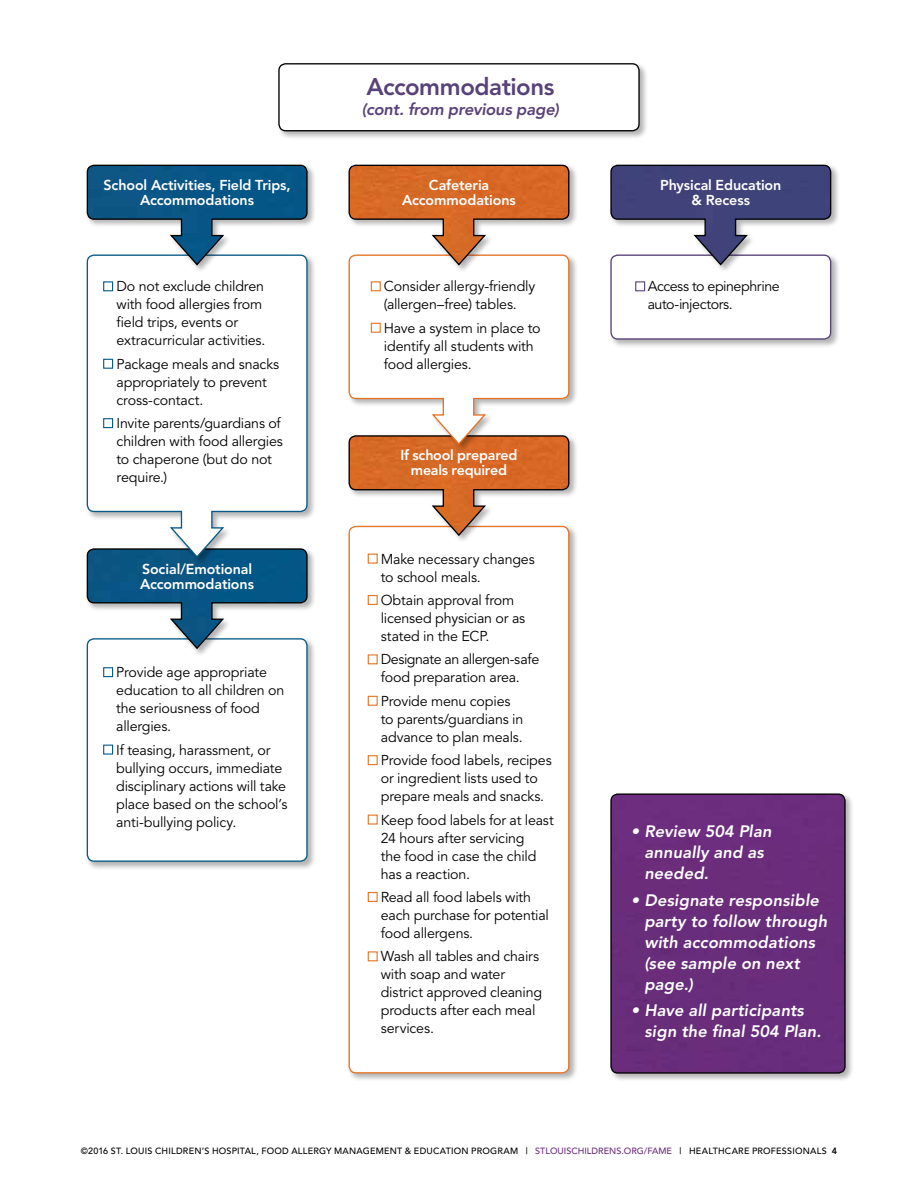
<style>
.page{position:relative;width:918px;height:1188px;background:#fff}
.page>*{position:absolute;margin:0;border:0;box-sizing:border-box;transform-origin:0 0}
.t1{font:800 24px "Avenir";letter-spacing:-.02em;color:#584279}
.t2{font:italic 800 16.5px/21px "Avenir";letter-spacing:.01em;color:#fff}
.t3{font:italic 800 16.5px "Avenir";letter-spacing:-.015em;color:#584279}
.t4{font:14.25px/18px "Avenir";letter-spacing:-.015em;color:#000}
.t5{font:800 14.25px/15px "Avenir";letter-spacing:-.01em;color:#fff;text-align:center}
.t6{font:14.25px/18px "Avenir";letter-spacing:-.035em;color:#000}
.t7{font:500 9px "Avenir";letter-spacing:.02em;color:#000}
.s1{color:#6d2e7f}
.s2{font-weight:800}
</style>
<div class="page">
<div style="left:277px;top:62px;width:372px;height:78px;background:#000;opacity:.3"></div>
<div style="left:279px;top:64px;width:360px;height:67px;background:#fff;border-radius:7px"></div>
<div style="left:278px;top:63px;width:362px;height:68px;border:1px solid #000;border-radius:7px"></div>
<div style="left:347px;top:525px;width:231px;height:557px;background:#000;opacity:.3"></div>
<div style="left:349px;top:526px;width:220px;height:547px;background:#fff;border-radius:7px"></div>
<div style="left:349px;top:526px;width:220px;height:548px;border:1px solid #e57424;border-radius:7px"></div>
<div style="left:347px;top:434px;width:231px;height:110px;background:#000;opacity:.3"></div>
<div style="left:347px;top:253px;width:231px;height:200px;background:#000;opacity:.3"></div>
<div style="left:347px;top:163px;width:231px;height:111px;background:#000;opacity:.3"></div>
<svg style="left:348px;top:164px;width:222px;height:373px"></svg>
<div style="left:371px;top:281px;width:10px;height:10px;border:1px solid #e57424"></div>
<div style="left:371px;top:323px;width:10px;height:10px;border:1px solid #e57424"></div>
<div style="left:368px;top:554px;width:10px;height:10px;border:1px solid #e57424"></div>
<div style="left:368px;top:595px;width:10px;height:10px;border:1px solid #e57424"></div>
<div style="left:368px;top:654px;width:10px;height:10px;border:1px solid #e57424"></div>
<div style="left:368px;top:696px;width:10px;height:10px;border:1px solid #e57424"></div>
<div style="left:368px;top:755px;width:10px;height:10px;border:1px solid #e57424"></div>
<div style="left:368px;top:815px;width:10px;height:10px;border:1px solid #e57424"></div>
<div style="left:368px;top:892px;width:10px;height:10px;border:1px solid #e57424"></div>
<div style="left:368px;top:951px;width:10px;height:10px;border:1px solid #e57424"></div>
<div style="left:85px;top:637px;width:232px;height:233px;background:#000;opacity:.3"></div>
<div style="left:87px;top:639px;width:220px;height:222px;background:#fff;border-radius:7px"></div>
<div style="left:87px;top:638px;width:221px;height:224px;border:1px solid #085a89;border-radius:7px"></div>
<div style="left:85px;top:547px;width:232px;height:110px;background:#000;opacity:.3"></div>
<svg style="left:86px;top:566px;width:222px;height:84px"></svg>
<div style="left:85px;top:253px;width:232px;height:313px;background:#000;opacity:.3"></div>
<svg style="left:86px;top:274px;width:222px;height:285px"></svg>
<div style="left:85px;top:163px;width:232px;height:111px;background:#000;opacity:.3"></div>
<svg style="left:86px;top:164px;width:222px;height:103px"></svg>
<div style="left:103px;top:281px;width:10px;height:10px;border:1px solid #085a89"></div>
<div style="left:103px;top:359px;width:10px;height:10px;border:1px solid #085a89"></div>
<div style="left:103px;top:418px;width:10px;height:10px;border:1px solid #085a89"></div>
<div style="left:609px;top:792px;width:245px;height:290px;background:#000;opacity:.3"></div>
<div style="left:611px;top:794px;width:234px;height:279px;background:#6a2d7b"></div>
<div style="left:610px;top:793px;width:236px;height:281px;border:1px solid #000;border-radius:7px"></div>
<div style="left:103px;top:667px;width:10px;height:10px;border:1px solid #085a89"></div>
<div style="left:103px;top:745px;width:10px;height:10px;border:1px solid #085a89"></div>
<div style="left:609px;top:253px;width:231px;height:95px;background:#000;opacity:.3"></div>
<div style="left:611px;top:255px;width:220px;height:84px;background:#fff;border-radius:7px"></div>
<div style="left:610px;top:255px;width:221px;height:85px;border:1px solid #584279;border-radius:7px"></div>
<div style="left:609px;top:163px;width:231px;height:111px;background:#000;opacity:.3"></div>
<svg style="left:610px;top:164px;width:222px;height:103px"></svg>
<div style="left:635px;top:281px;width:10px;height:10px;border:1px solid #584279"></div>
<p class="t5" style="left:104px;top:177px;width:189px">School Activities, Field Trips,<br>Accommodations</p>
<p class="t4" style="left:117px;top:278px;width:150px">Do not exclude children with food allergies from field trips, events or extracurricular activities.</p>
<p class="t4" style="left:117px;top:355px;width:164px">Package meals and snacks appropriately to prevent cross-contact.</p>
<p class="t4" style="left:117px;top:415px;width:168px">Invite parents/guardians of children with food allergies to chaperone (but do not require.)</p>
<p class="t5" style="left:140px;top:562px;width:115px;text-align:left">Social/Emotional<br>Accommodations</p>
<p class="t4" style="left:116px;top:664px;width:170px">Provide age appropriate education to all children on the seriousness of food allergies.</p>
<p class="t4" style="left:116px;top:741px;width:173px">If teasing, harassment, or bullying occurs, immediate disciplinary actions will take place based on the school’s anti-bullying policy.</p>
<h1 class="t1" style="left:367px;top:72px;width:189px">Accommodations</h1>
<p class="t3" style="left:362px;top:100px;width:199px">(cont. from previous page)</p>
<p class="t5" style="left:402px;top:177px;width:115px">Cafeteria<br>Accommodations</p>
<p class="t4" style="left:384px;top:278px;width:153px">Consider allergy-friendly (allergen–free) tables.</p>
<p class="t4" style="left:384px;top:319px;width:158px">Have a system in place to identify all students with food allergies.</p>
<p class="t5" style="left:400px;top:447px;width:119px">If school prepared meals required</p>
<p class="t4" style="left:381px;top:550px;width:155px">Make necessary changes to school meals.</p>
<p class="t4" style="left:381px;top:591px;width:146px">Obtain approval from licensed physician or as stated in the ECP.</p>
<p class="t4" style="left:381px;top:651px;width:160px">Designate an allergen-safe food preparation area.</p>
<p class="t4" style="left:381px;top:692px;width:144px">Provide menu copies to parents/guardians in advance to plan meals.</p>
<p class="t4" style="left:381px;top:752px;width:172px">Provide food labels, recipes or ingredient lists used to prepare meals and snacks.</p>
<p class="t4" style="left:381px;top:811px;width:175px">Keep food labels for at least<br>24 hours after servicing<br>the food in case the child has a reaction.</p>
<p class="t4" style="left:381px;top:888px;width:170px">Read all food labels with each purchase for potential food allergens.</p>
<p class="t4" style="left:381px;top:948px;width:163px">Wash all tables and chairs with soap and water district approved cleaning products after each meal services.</p>
<p class="t5" style="left:660px;top:177px;width:123px">Physical Education &amp; Recess</p>
<p class="t6" style="left:648px;top:278px;width:133px">Access to epinephrine auto-injectors.</p>
<p class="t2" style="left:644px;top:821px;width:129px;text-indent:-13px">• Review 504 Plan annually and as needed.</p>
<p class="t2" style="left:644px;top:889px;width:184px;text-indent:-13px">• Designate responsible party to follow through with accommodations (see sample on next page.)</p>
<p class="t2" style="left:644px;top:1000px;width:178px;text-indent:-13px">• Have all participants sign the final 504 Plan.</p>
<p class="t7" style="left:81px;top:1146px;width:758px">©2016 ST. LOUIS CHILDREN’S HOSPITAL, FOOD ALLERGY MANAGEMENT &amp; EDUCATION PROGRAM | <span class="s1">STLOUISCHILDRENS.ORG/FAME</span> | HEALTHCARE PROFESSIONALS <span class="s2">4</span></p>
</div>
